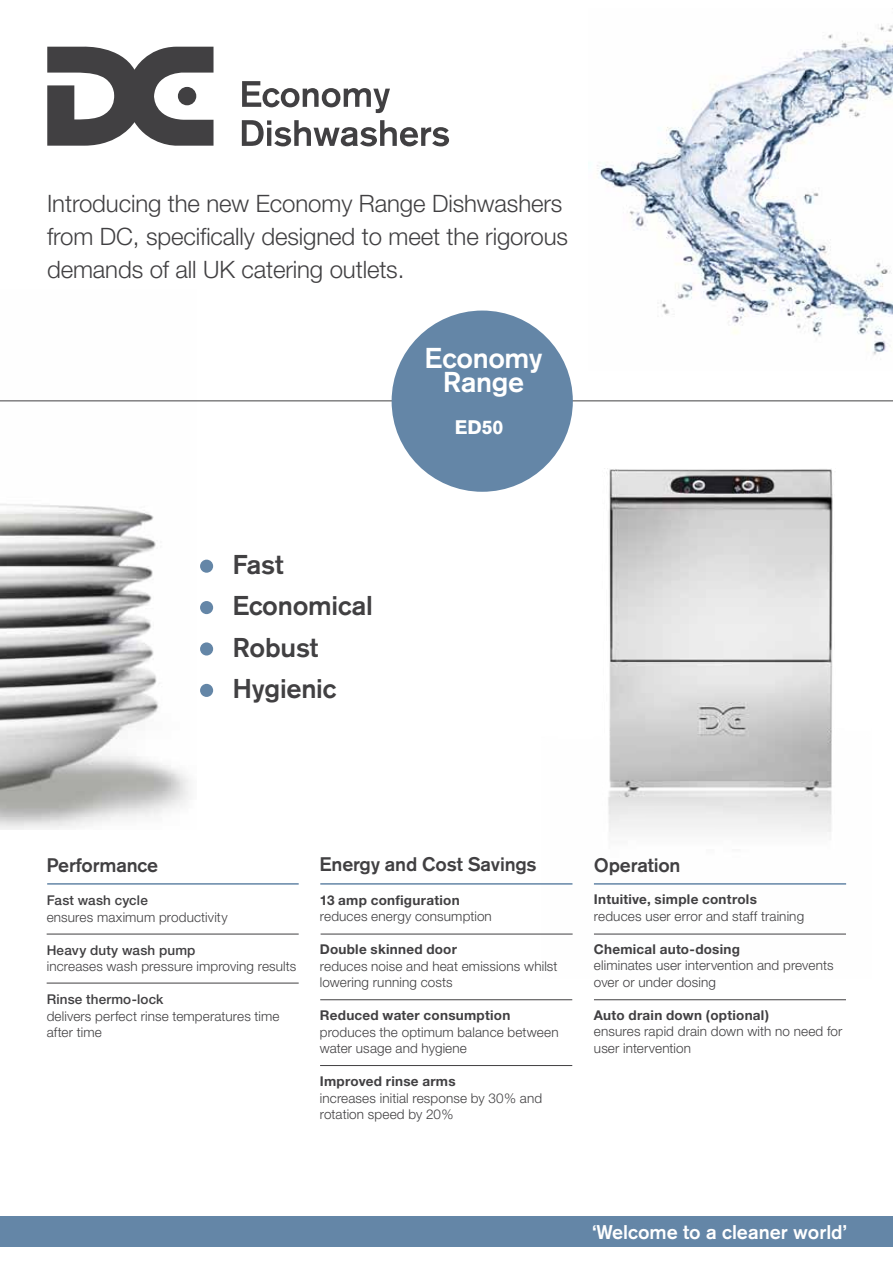
<style>
.page{position:relative;width:893px;height:1263px;background:#fff}
.page>*{position:absolute;margin:0;border:0;box-sizing:border-box;transform-origin:0 0}
.t1{font:500 28.5px/24.8px "Akzidenz Grotesk BE";letter-spacing:-.015em;color:#fff;text-align:center}
.t2{font:500 27px/41.2px "Akzidenz Grotesk BE";letter-spacing:-.01em;color:#414042}
.t3{font:300 24px/33px "Helvetica Neue";letter-spacing:-.005em;color:#414042}
.t4{font:500 19.65px "Akzidenz Grotesk BE";color:#fff}
.t5{font:500 19.5px "Akzidenz Grotesk BE";letter-spacing:-.01em;color:#414042}
.t6{font:700 19.5px "Akzidenz Grotesk BE";color:#fff}
.t7{font:300 13.5px/16.5px "Helvetica Neue";letter-spacing:.01em;color:#414042}
.t8{font:700 13.5px "Helvetica Neue";letter-spacing:.02em;color:#414042}
.t9{font:500 13.5px "Helvetica Neue";letter-spacing:.01em;color:#414042}
</style>
<div class="page">
<img style="left:0;top:400px;width:197px;height:429px">
<img style="left:542px;top:447px;width:305px;height:487px">
<div style="left:200px;top:560px;width:13px;height:13px;background:#6486a7;border-radius:50%"></div>
<div style="left:200px;top:601px;width:13px;height:13px;background:#6486a7;border-radius:50%"></div>
<div style="left:200px;top:642px;width:13px;height:13px;background:#6486a7;border-radius:50%"></div>
<div style="left:200px;top:684px;width:13px;height:13px;background:#6486a7;border-radius:50%"></div>
<img style="left:597px;top:8px;width:296px;height:347px">
<hr style="left:47px;top:934px;width:252px;height:1px;background:#414042">
<hr style="left:321px;top:934px;width:252px;height:1px;background:#414042">
<hr style="left:320px;top:999px;width:252px;height:1px;background:#414042">
<hr style="left:594px;top:934px;width:252px;height:1px;background:#414042">
<hr style="left:594px;top:999px;width:252px;height:1px;background:#414042">
<hr style="left:47px;top:983px;width:252px;height:1px;background:#414042">
<hr style="left:47px;top:883px;width:252px;height:2px;background:#6486a7">
<hr style="left:0;top:401px;width:893px;height:1px;background:#414042">
<div style="left:0;top:1216px;width:893px;height:30px;background:#6486a7"></div>
<hr style="left:320px;top:883px;width:252px;height:2px;background:#6486a7">
<hr style="left:594px;top:883px;width:252px;height:2px;background:#6486a7">
<hr style="left:320px;top:1065px;width:252px;height:1px;background:#414042">
<svg style="left:47px;top:46px;width:167px;height:100px"></svg>
<div style="left:178px;top:87px;width:18px;height:18px;background:#414042;border-radius:50%"></div>
<svg style="left:242px;top:81px;width:148px;height:32px"></svg>
<svg style="left:242px;top:120px;width:207px;height:26px"></svg>
<div style="left:392px;top:311px;width:181px;height:181px;background:#6486a7;border-radius:50%"></div>
<h3 class="t3" style="left:47px;top:186px;width:522px">Introducing the new Economy Range Dishwashers from DC, specifically designed to meet the rigorous demands of all UK catering outlets.</h3>
<h2 class="t2" style="left:232px;top:544px;width:142px">Fast<br>Economical<br>Robust<br>Hygienic</h2>
<h1 class="t1" style="left:425px;top:345px;width:119px">Economy<br>Range</h1>
<h3 class="t6" style="left:455px;top:416px;width:50px">ED50</h3>
<h3 class="t5" style="left:47px;top:853px;width:113px">Performance</h3>
<h3 class="t5" style="left:320px;top:853px;width:219px">Energy and Cost Savings</h3>
<h3 class="t5" style="left:594px;top:853px;width:88px">Operation</h3>
<p class="t9" style="left:47px;top:892px;width:103px">Fast wash cycle</p>
<p class="t7" style="left:47px;top:908px;width:182px">ensures maximum productivity</p>
<p class="t9" style="left:47px;top:942px;width:150px">Heavy duty wash pump</p>
<p class="t7" style="left:47px;top:958px;width:251px">increases wash pressure improving results</p>
<p class="t9" style="left:47px;top:991px;width:118px">Rinse thermo-lock</p>
<p class="t7" style="left:47px;top:1007px;width:234px">delivers perfect rinse temperatures time after time</p>
<p class="t8" style="left:320px;top:892px;width:141px">13 amp configuration</p>
<p class="t7" style="left:320px;top:908px;width:174px">reduces energy consumption</p>
<p class="t8" style="left:320px;top:941px;width:139px">Double skinned door</p>
<p class="t7" style="left:320px;top:957px;width:239px">reduces noise and heat emissions whilst lowering running costs</p>
<p class="t8" style="left:320px;top:1007px;width:192px">Reduced water consumption</p>
<p class="t7" style="left:320px;top:1023px;width:240px">produces the optimum balance between water usage and hygiene</p>
<p class="t8" style="left:320px;top:1073px;width:137px">Improved rinse arms</p>
<p class="t7" style="left:320px;top:1089px;width:224px">increases initial response by 30% and rotation speed by 20%</p>
<p class="t8" style="left:594px;top:891px;width:164px">Intuitive, simple controls</p>
<p class="t7" style="left:594px;top:907px;width:212px">reduces user error and staff training</p>
<p class="t8" style="left:594px;top:941px;width:148px">Chemical auto-dosing</p>
<p class="t7" style="left:594px;top:957px;width:241px">eliminates user intervention and prevents over or under dosing</p>
<p class="t8" style="left:594px;top:1007px;width:177px">Auto drain down (optional)</p>
<p class="t7" style="left:594px;top:1023px;width:250px">ensures rapid drain down with no need for user intervention</p>
<h3 class="t4" style="left:592px;top:1220px;width:256px">‘Welcome to a cleaner world’</h3>
</div>
